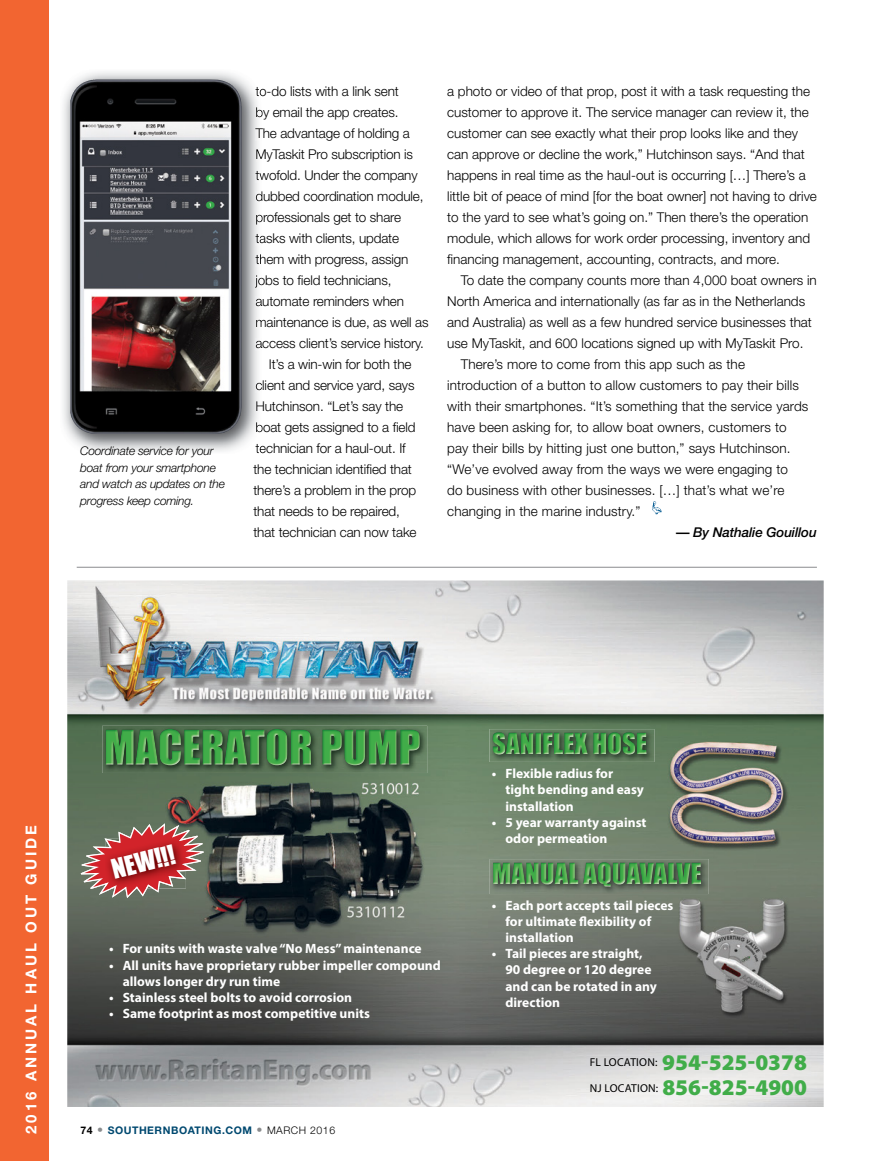
<style>
.page{position:relative;width:878px;height:1161px;background:#fff}
.page>*{position:absolute;margin:0;border:0;box-sizing:border-box;transform-origin:0 0}
.t1{font:24.9px "Impact";color:#fff}
.t2{font:900 22.5px/25.3px "Myriad Pro";color:#41ad49}
.t3{font:700 15px "Helvetica Neue";letter-spacing:.2em;color:#fff}
.t4{font:300 13.5px "Helvetica Neue";color:#000}
.t5{font:700 13.5px/16.2px "Myriad Pro";color:#fff}
.t6{font:italic 500 13.5px "Helvetica Neue";letter-spacing:-.01em;color:#000}
.t7{font:italic 300 12px/16.5px "Helvetica Neue";letter-spacing:-.02em;color:#000}
.t8{font:700 10.5px "Helvetica Neue";letter-spacing:.05em;color:#004970}
.s1{font-style:normal}
.s2{color:#000}
.s3{font-weight:300;font-size:12px;color:#8a8c8e}
.s4{font-weight:300;color:#000}
.s5{font-weight:400;font-size:11.55px;color:#000}
</style>
<div class="page">
<img style="left:652px;top:501px;width:10px;height:14px">
<hr style="left:77px;top:567px;width:739px;height:1px;background:#8a8c8e">
<img style="left:63px;top:72px;width:197px;height:382px">
<svg style="left:255px;top:86px;width:6px;height:10px"></svg>
<svg style="left:256px;top:107px;width:5px;height:13px"></svg>
<svg style="left:255px;top:128px;width:6px;height:13px"></svg>
<svg style="left:256px;top:149px;width:5px;height:13px"></svg>
<svg style="left:255px;top:170px;width:6px;height:13px"></svg>
<svg style="left:256px;top:191px;width:5px;height:12px"></svg>
<svg style="left:256px;top:212px;width:5px;height:13px"></svg>
<svg style="left:255px;top:233px;width:6px;height:13px"></svg>
<svg style="left:255px;top:254px;width:6px;height:13px"></svg>
<svg style="left:255px;top:275px;width:6px;height:13px"></svg>
<svg style="left:256px;top:296px;width:5px;height:10px"></svg>
<svg style="left:256px;top:317px;width:5px;height:12px"></svg>
<svg style="left:256px;top:338px;width:5px;height:13px"></svg>
<svg style="left:256px;top:380px;width:5px;height:13px"></svg>
<svg style="left:256px;top:401px;width:5px;height:13px"></svg>
<svg style="left:256px;top:422px;width:5px;height:13px"></svg>
<svg style="left:255px;top:443px;width:6px;height:10px"></svg>
<img style="left:70px;top:79px;width:172px;height:355px">
<div style="left:0;top:0;width:49px;height:1161px;background:#f26531"></div>
<img style="left:67px;top:580px;width:756px;height:527px">
<svg style="left:81px;top:823px;width:123px;height:75px;background:#8e776c"></svg>
<img style="left:105px;top:839px;width:81px;height:49px">
<img style="left:102px;top:726px;width:325px;height:47px">
<img style="left:106px;top:729px;width:313px;height:36px">
<img style="left:489px;top:729px;width:165px;height:33px">
<img style="left:492px;top:732px;width:154px;height:22px">
<img style="left:489px;top:859px;width:219px;height:35px">
<img style="left:493px;top:862px;width:208px;height:25px">
<svg style="left:579px;top:916px;width:7px;height:10px"></svg>
<p class="t7" style="left:80px;top:443px;width:146px">Coordinate service for your boat from your smartphone and watch as updates on the progress keep coming.</p>
<p class="t4" style="left:255px;top:83px;width:145px">to-do lists with a link sent</p>
<p class="t4" style="left:255px;top:104px;width:145px">by email the app creates.</p>
<p class="t4" style="left:255px;top:125px;width:156px">The advantage of holding a</p>
<p class="t4" style="left:255px;top:146px;width:159px">MyTaskit Pro subscription is</p>
<p class="t4" style="left:255px;top:167px;width:164px">twofold. Under the company</p>
<p class="t4" style="left:255px;top:188px;width:170px">dubbed coordination module,</p>
<p class="t4" style="left:255px;top:209px;width:147px">professionals get to share</p>
<p class="t4" style="left:255px;top:230px;width:145px">tasks with clients, update</p>
<p class="t4" style="left:255px;top:251px;width:154px">them with progress, assign</p>
<p class="t4" style="left:255px;top:272px;width:138px">jobs to field technicians,</p>
<p class="t4" style="left:255px;top:293px;width:150px">automate reminders when</p>
<p class="t4" style="left:255px;top:314px;width:175px">maintenance is due, as well as</p>
<p class="t4" style="left:255px;top:335px;width:170px">access client’s service history.</p>
<p class="t4" style="left:269px;top:356px;width:144px">It’s a win-win for both the</p>
<p class="t4" style="left:255px;top:377px;width:161px">client and service yard, says</p>
<p class="t4" style="left:255px;top:398px;width:149px">Hutchinson. “Let’s say the</p>
<p class="t4" style="left:255px;top:419px;width:162px">boat gets assigned to a field</p>
<p class="t4" style="left:255px;top:440px;width:152px">technician for a haul-out. If</p>
<p class="t4" style="left:253px;top:461px;width:160px">the technician identified that</p>
<p class="t4" style="left:253px;top:482px;width:164px">there’s a problem in the prop</p>
<p class="t4" style="left:253px;top:503px;width:148px">that needs to be repaired,</p>
<p class="t4" style="left:253px;top:524px;width:165px">that technician can now take</p>
<p class="t4" style="left:447px;top:83px;width:364px">a photo or video of that prop, post it with a task requesting the</p>
<p class="t4" style="left:447px;top:104px;width:363px">customer to approve it. The service manager can review it, the</p>
<p class="t4" style="left:447px;top:125px;width:352px">customer can see exactly what their prop looks like and they</p>
<p class="t4" style="left:447px;top:146px;width:359px">can approve or decline the work,” Hutchinson says. “And that</p>
<p class="t4" style="left:447px;top:167px;width:360px">happens in real time as the haul-out is occurring […] There’s a</p>
<p class="t4" style="left:447px;top:188px;width:371px">little bit of peace of mind [for the boat owner] not having to drive</p>
<p class="t4" style="left:447px;top:209px;width:362px">to the yard to see what’s going on.” Then there’s the operation</p>
<p class="t4" style="left:447px;top:230px;width:364px">module, which allows for work order processing, inventory and</p>
<p class="t4" style="left:447px;top:251px;width:334px">financing management, accounting, contracts, and more.</p>
<p class="t4" style="left:460px;top:272px;width:357px">To date the company counts more than 4,000 boat owners in</p>
<p class="t4" style="left:447px;top:293px;width:359px">North America and internationally (as far as in the Netherlands</p>
<p class="t4" style="left:447px;top:314px;width:366px">and Australia) as well as a few hundred service businesses that</p>
<p class="t4" style="left:447px;top:335px;width:358px">use MyTaskit, and 600 locations signed up with MyTaskit Pro.</p>
<p class="t4" style="left:460px;top:356px;width:286px">There’s more to come from this app such as the</p>
<p class="t4" style="left:447px;top:377px;width:353px">introduction of a button to allow customers to pay their bills</p>
<p class="t4" style="left:447px;top:398px;width:363px">with their smartphones. “It’s something that the service yards</p>
<p class="t4" style="left:447px;top:419px;width:341px">have been asking for, to allow boat owners, customers to</p>
<p class="t4" style="left:447px;top:440px;width:345px">pay their bills by hitting just one button,” says Hutchinson.</p>
<p class="t4" style="left:447px;top:461px;width:342px">“We’ve evolved away from the ways we were engaging to</p>
<p class="t4" style="left:447px;top:482px;width:339px">do business with other businesses. […] that’s what we’re</p>
<p class="t4" style="left:447px;top:503px;width:195px">changing in the marine industry.”</p>
<p class="t6" style="left:676px;top:524px;width:142px"><span class="s1">—</span> By Nathalie Gouillou</p>
<p class="t3" style="left:22px;top:1134px;width:310px;rotate:-90deg">2016 ANNUAL HAUL OUT GUIDE</p>
<p class="t1" style="left:107px;top:851px;width:66px;rotate:-14deg">NEW!!!</p>
<p class="t5" style="left:109px;top:940px;width:314px">• For units with waste valve “No Mess” maintenance</p>
<p class="t5" style="left:123px;top:957px;width:319px;text-indent:-14px">• All units have proprietary rubber impeller compound allows longer dry run time</p>
<p class="t5" style="left:109px;top:989px;width:244px">• Stainless steel bolts to avoid corrosion</p>
<p class="t5" style="left:109px;top:1005px;width:262px">• Same footprint as most competitive units</p>
<p class="t8" style="left:80px;top:1124px;width:256px"><span class="s2">74</span> <span class="s3">•</span> SOUTHERNBOATING.COM <span class="s3">•</span> <span class="s4">MARCH</span> <span class="s4">2016</span></p>
<p class="t5" style="left:505px;top:765px;width:140px;text-indent:-14px">• Flexible radius for tight bending and easy installation</p>
<p class="t5" style="left:505px;top:814px;width:142px;text-indent:-14px">• 5 year warranty against odor permeation</p>
<p class="t5" style="left:505px;top:897px;width:169px;text-indent:-14px">• Each port accepts tail pieces for ultimate exibility of installation</p>
<p class="t5" style="left:505px;top:945px;width:153px;text-indent:-14px">• Tail pieces are straight,<br>90 degree or 120 degree and can be rotated in any direction</p>
<p class="t2" style="left:589px;top:1049px;width:219px"><span class="s5">FL LOCATION:</span> 954-525-0378<br><span class="s5">NJ LOCATION:</span> 856-825-4900</p>
</div>
